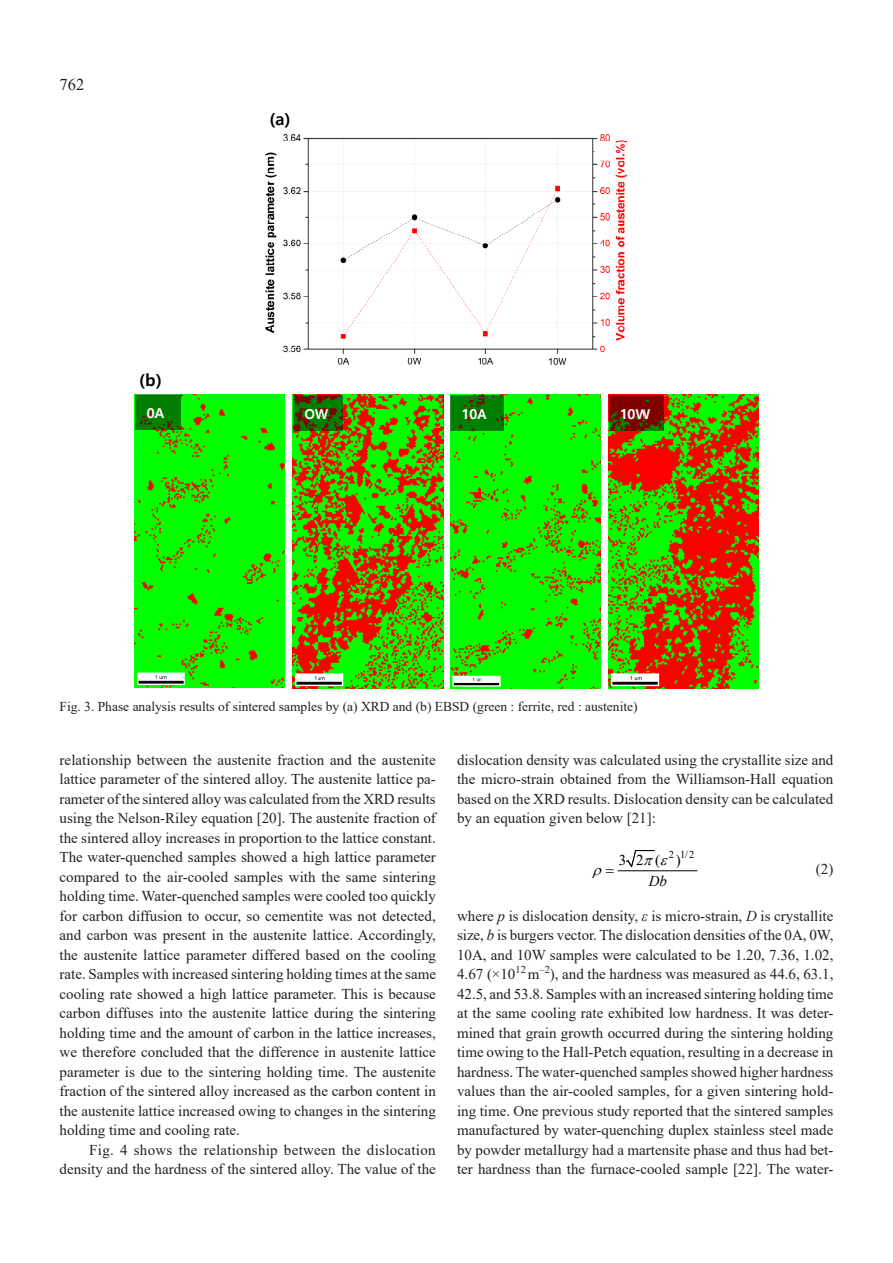
<style>
.page{position:relative;width:893px;height:1263px;background:#fff}
.page>*{position:absolute;margin:0;border:0;box-sizing:border-box;transform-origin:0 0}
.t1{font:700 16.65px "Malgun Gothic";color:#000}
.t2{font:16.5px "Times New Roman";color:#231f20}
.t3{font:15px/19.5px "Times New Roman";color:#231f20;text-align:justify}
.t4{font:15px "Times New Roman";color:#000}
.t5{font:italic 15px "Times New Roman";color:#000}
.t6{font:700 13.65px "Malgun Gothic";color:#fff}
.t7{font:13.5px "Times New Roman";color:#231f20}
.t8{font:10.5px "Times New Roman";color:#000}
.s1{font-style:italic}
</style>
<div class="page">
<hr style="left:618px;top:870px;width:79px;height:1px;background:#000">
<img style="left:134px;top:395px;width:151px;height:293px">
<img style="left:136px;top:395px;width:45px;height:34px">
<img style="left:265px;top:133px;width:362px;height:232px">
<img style="left:293px;top:395px;width:150px;height:294px">
<img style="left:293px;top:395px;width:50px;height:35px">
<img style="left:450px;top:395px;width:151px;height:294px">
<img style="left:450px;top:395px;width:54px;height:35px">
<img style="left:609px;top:395px;width:150px;height:294px">
<img style="left:609px;top:395px;width:54px;height:35px">
<svg style="left:626px;top:850px;width:28px;height:17px"></svg>
<p class="t2" style="left:60px;top:73px;width:26px">762</p>
<p class="t1" style="left:139px;top:370px;width:24px">(b)</p>
<p class="t6" style="left:147px;top:405px;width:19px">0A</p>
<p class="t1" style="left:270px;top:109px;width:22px">(a)</p>
<p class="t6" style="left:304px;top:406px;width:26px">OW</p>
<p class="t6" style="left:461px;top:406px;width:27px">10A</p>
<p class="t6" style="left:620px;top:406px;width:31px">10W</p>
<p class="t7" style="left:60px;top:697px;width:580px">Fig. 3. Phase analysis results of sintered samples by (a) XRD and (b) EBSD (green : ferrite, red : austenite)</p>
<p class="t3" style="left:60px;top:749px;width:378px">relationship between the austenite fraction and the austenite lattice parameter of the sintered alloy. The austenite lattice pa&shy;rameter of the sintered alloy was calculated from the XRD results using the Nelson-Riley equation [20]. The austenite fraction of the sintered alloy increases in proportion to the lattice constant.<br>The water-quenched samples showed a high lattice parameter compared to the air-cooled samples with the same sintering holding time. Water-quenched samples were cooled too quickly for carbon diffusion to occur, so cementite was not detected, and carbon was present in the austenite lattice. Accordingly, the austenite lattice parameter differed based on the cooling rate. Samples with increased sintering holding times at the same cooling rate showed a high lattice parameter. This is because carbon diffuses into the austenite lattice during the sintering holding time and the amount of carbon in the lattice increases, we therefore concluded that the difference in austenite lattice parameter is due to the sintering holding time. The austenite fraction of the sintered alloy increased as the carbon content in the austenite lattice increased owing to changes in the sintering holding time and cooling rate.</p>
<p class="t3" style="left:60px;top:1139px;width:378px;text-align:right">Fig. 4 shows the relationship between the dislocation density and the hardness of the sintered alloy. The value of the</p>
<p class="t3" style="left:457px;top:749px;width:378px">dislocation density was calculated using the crystallite size and the micro-strain obtained from the Williamson-Hall equation based on the XRD results. Dislocation density can be calculated by an equation given below [21]:</p>
<p class="t8" style="left:669px;top:847px;width:27px">2 1/2</p>
<p class="t4" style="left:619px;top:849px;width:64px">32( )</p>
<p class="t5" style="left:649px;top:871px;width:20px">Db</p>
<p class="t3" style="left:816px;top:859px;width:19px">(2)</p>
<p class="t3" style="left:457px;top:906px;width:378px">where <span class="s1">p</span> is dislocation density, <span class="s1">ε</span> is micro-strain, <span class="s1">D</span> is crystallite size, <span class="s1">b</span> is burgers vector. The dislocation densities of the 0A, 0W, 10A, and 10W samples were calculated to be 1.20, 7.36, 1.02, 4.67 (×10<sup>12</sup> m<sup>–2</sup>), and the hardness was measured as 44.6, 63.1, 42.5, and 53.8. Samples with an increased sintering holding time at the same cooling rate exhibited low hardness. It was deter&shy;mined that grain growth occurred during the sintering holding time owing to the Hall-Petch equation, resulting in a decrease in hardness. The water-quenched samples showed higher hardness values than the air-cooled samples, for a given sintering hold&shy;ing time. One previous study reported that the sintered samples manufactured by water-quenching duplex stainless steel made by powder metallurgy had a martensite phase and thus had bet&shy;ter hardness than the furnace-cooled sample [22]. The water-</p>
</div>
